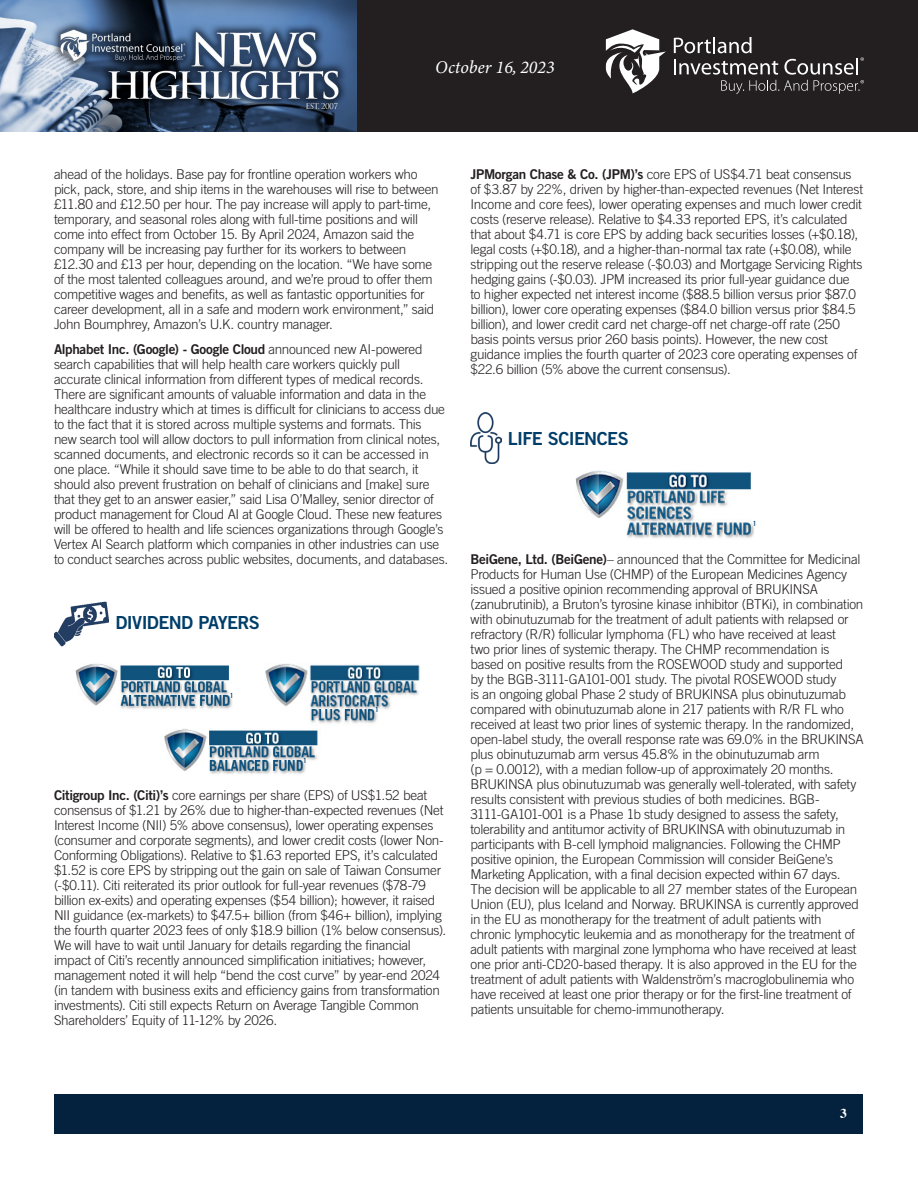
<style>
.page{position:relative;width:918px;height:1188px;background:#fff}
.page>*{position:absolute;margin:0;border:0;box-sizing:border-box;transform-origin:0 0}
.Article_-_Body{font:18px "Trade Gothic Bold Two";letter-spacing:-.035em;color:#003e69}
.t1{font:italic 18px "Minion Variable Concept";color:#fff}
.Article_-_Body-2{font:300 13.5px/15px "Trade Gothic";letter-spacing:-.02em;color:#231f20}
.t2{font:700 13.5px "Times";color:#fff}
.t3{font:7.05px "Trade Gothic Bold Cond Twenty";color:#003e69}
.s1{font-family:"Trade Gothic Bold Two";font-weight:400}
</style>
<div class="page">
<div style="left:356px;top:0;width:562px;height:132px;background:#231f20"></div>
<img style="left:0;top:0;width:356px;height:132px">
<svg style="left:674px;top:37px;width:190px;height:57px"></svg>
<svg style="left:606px;top:29px;width:60px;height:64px"></svg>
<div style="left:55px;top:1094px;width:808px;height:39px;background:#04213e"></div>
<img style="left:54px;top:602px;width:55px;height:44px">
<img style="left:75px;top:663px;width:158px;height:46px">
<img style="left:265px;top:663px;width:155px;height:61px">
<img style="left:164px;top:729px;width:154px;height:45px">
<img style="left:471px;top:413px;width:30px;height:50px">
<img style="left:575px;top:470px;width:179px;height:68px">
<h1 class="t1" style="left:435px;top:55px;width:121px">October 16, 2023</h1>
<p class="Article_-_Body-2" style="left:54px;top:167px;width:386px">ahead of the holidays. Base pay for frontline operation workers who pick, pack, store, and ship items in the warehouses will rise to between £11.80 and £12.50 per hour. The pay increase will apply to part-time, temporary, and seasonal roles along with full-time positions and will come into effect from October 15. By April 2024, Amazon said the company will be increasing pay further for its workers to between £12.30 and £13 per hour, depending on the location. “We have some of the most talented colleagues around, and we’re proud to offer them competitive wages and benefits, as well as fantastic opportunities for career development, all in a safe and modern work environment,” said John Boumphrey, Amazon’s U.K. country manager.</p>
<p class="Article_-_Body-2" style="left:54px;top:341px;width:396px"><span class="s1">Alphabet Inc. (Google) - Google Cloud</span> announced new AI-powered search capabilities that will help health care workers quickly pull accurate clinical information from different types of medical records.<br>There are significant amounts of valuable information and data in the healthcare industry which at times is difficult for clinicians to access due to the fact that it is stored across multiple systems and formats. This<br>new search tool will allow doctors to pull information from clinical notes, scanned documents, and electronic records so it can be accessed in one place. “While it should save time to be able to do that search, it should also prevent frustration on behalf of clinicians and [make] sure that they get to an answer easier,” said Lisa O’Malley, senior director of product management for Cloud AI at Google Cloud. These new features will be offered to health and life sciences organizations through Google’s Vertex AI Search platform which companies in other industries can use to conduct searches across public websites, documents, and databases.</p>
<p class="Article_-_Body" style="left:115px;top:611px;width:146px">DIVIDEND PAYERS</p>
<p class="t3" style="left:230px;top:691px;width:5px">1</p>
<p class="t3" style="left:376px;top:706px;width:5px">1</p>
<p class="t3" style="left:303px;top:756px;width:5px">1</p>
<p class="Article_-_Body-2" style="left:54px;top:787px;width:394px"><span class="s1">Citigroup Inc. (Citi)’s</span> core earnings per share (EPS) of US$1.52 beat consensus of $1.21 by 26% due to higher-than-expected revenues (Net Interest Income (NII) 5% above consensus), lower operating expenses (consumer and corporate segments), and lower credit costs (lower Non-Conforming Obligations). Relative to $1.63 reported EPS, it’s calculated $1.52 is core EPS by stripping out the gain on sale of Taiwan Consumer (-$0.11). Citi reiterated its prior outlook for full-year revenues ($78-79 billion ex-exits) and operating expenses ($54 billion); however, it raised NII guidance (ex-markets) to $47.5+ billion (from $46+ billion), implying the fourth quarter 2023 fees of only $18.9 billion (1% below consensus).<br>We will have to wait until January for details regarding the financial impact of Citi’s recently announced simplification initiatives; however, management noted it will help “bend the cost curve” by year-end 2024 (in tandem with business exits and efficiency gains from transformation investments). Citi still expects Return on Average Tangible Common Shareholders’ Equity of 11-12% by 2026.</p>
<p class="Article_-_Body-2" style="left:471px;top:167px;width:394px"><span class="s1">JPMorgan Chase &amp; Co. (JPM)’s</span> core EPS of US$4.71 beat consensus of $3.87 by 22%, driven by higher-than-expected revenues (Net Interest Income and core fees), lower operating expenses and much lower credit costs (reserve release). Relative to $4.33 reported EPS, it’s calculated that about $4.71 is core EPS by adding back securities losses (+$0.18), legal costs (+$0.18), and a higher-than-normal tax rate (+$0.08), while stripping out the reserve release (-$0.03) and Mortgage Servicing Rights hedging gains (-$0.03). JPM increased its prior full-year guidance due to higher expected net interest income ($88.5 billion versus prior $87.0 billion), lower core operating expenses ($84.0 billion versus prior $84.5 billion), and lower credit card net charge-off net charge-off rate (250 basis points versus prior 260 basis points). However, the new cost guidance implies the fourth quarter of 2023 core operating expenses of $22.6 billion (5% above the current consensus).</p>
<p class="Article_-_Body" style="left:508px;top:427px;width:122px">LIFE SCIENCES</p>
<p class="t3" style="left:753px;top:519px;width:5px">1</p>
<p class="Article_-_Body-2" style="left:471px;top:551px;width:395px"><span class="s1">BeiGene, Ltd. (BeiGene)</span>– announced that the Committee for Medicinal Products for Human Use (CHMP) of the European Medicines Agency issued a positive opinion recommending approval of BRUKINSA (zanubrutinib), a Bruton’s tyrosine kinase inhibitor (BTKi), in combination with obinutuzumab for the treatment of adult patients with relapsed or refractory (R/R) follicular lymphoma (FL) who have received at least<br>two prior lines of systemic therapy. The CHMP recommendation is based on positive results from the ROSEWOOD study and supported<br>by the BGB-3111-GA101-001 study. The pivotal ROSEWOOD study<br>is an ongoing global Phase 2 study of BRUKINSA plus obinutuzumab compared with obinutuzumab alone in 217 patients with R/R FL who received at least two prior lines of systemic therapy. In the randomized, open-label study, the overall response rate was 69.0% in the BRUKINSA plus obinutuzumab arm versus 45.8% in the obinutuzumab arm<br>(p = 0.0012), with a median follow-up of approximately 20 months.<br>BRUKINSA plus obinutuzumab was generally well-tolerated, with safety results consistent with previous studies of both medicines. BGB-3111-GA101-001 is a Phase 1b study designed to assess the safety, tolerability and antitumor activity of BRUKINSA with obinutuzumab in participants with B-cell lymphoid malignancies. Following the CHMP positive opinion, the European Commission will consider BeiGene’s Marketing Application, with a final decision expected within 67 days.<br>The decision will be applicable to all 27 member states of the European Union (EU), plus Iceland and Norway. BRUKINSA is currently approved in the EU as monotherapy for the treatment of adult patients with chronic lymphocytic leukemia and as monotherapy for the treatment of adult patients with marginal zone lymphoma who have received at least one prior anti-CD20-based therapy. It is also approved in the EU for the treatment of adult patients with Waldenström’s macroglobulinemia who have received at least one prior therapy or for the first-line treatment of patients unsuitable for chemo-immunotherapy.</p>
<p class="t2" style="left:840px;top:1100px;width:8px">3</p>
</div>
